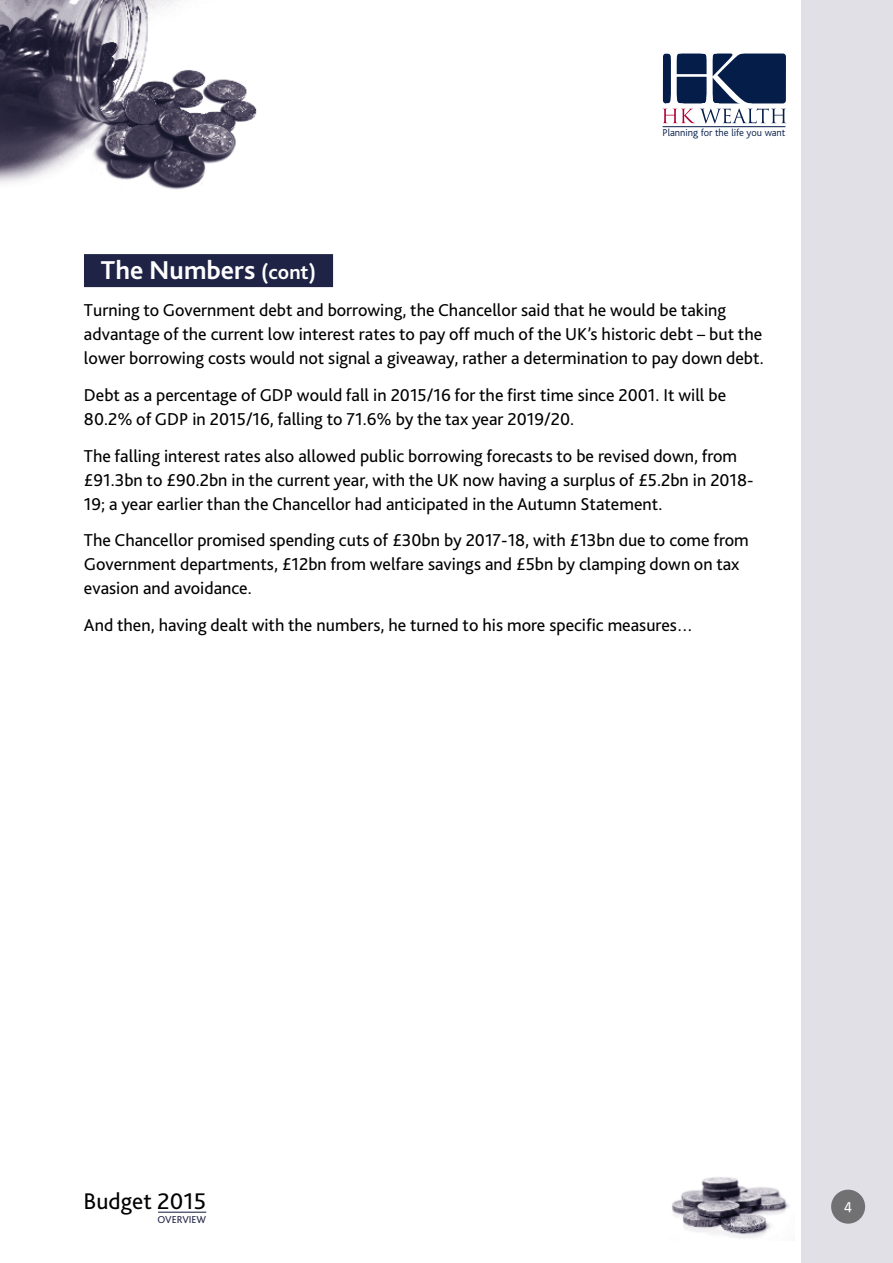
<style>
.page{position:relative;width:893px;height:1263px;background:#fff}
.page>*{position:absolute;margin:0;border:0;box-sizing:border-box;transform-origin:0 0}
.t1{font:700 27px "Bliss 2";color:#fff}
.t2{font:23.7px "Bliss 2";color:#000}
.t3{font:18px/24px "Bliss 2";color:#000}
.t4{font:15px "Mako";color:#fff}
.t5{font:300 10.5px "Bliss";color:#051d49}
.t6{font:10.5px "Bliss 2";color:#1f2345}
.s1{font-size:21px}
</style>
<div class="page">
<div style="left:801px;top:0;width:92px;height:1263px;background:#e2e0e7"></div>
<hr style="left:158px;top:1212px;width:48px;height:1px;background:#1f2345">
<img style="left:0;top:0;width:257px;height:190px">
<img style="left:672px;top:1177px;width:117px;height:61px">
<hr style="left:663px;top:126px;width:122px;height:1px;background:#051d49">
<svg style="left:663px;top:53px;width:123px;height:70px"></svg>
<div style="left:84px;top:254px;width:249px;height:33px;background:#1f2345"></div>
<p class="t5" style="left:663px;top:127px;width:124px">Planning for the life you want</p>
<h1 class="t1" style="left:101px;top:254px;width:217px">The Numbers <span class="s1">(cont)</span></h1>
<p class="t3" style="left:84px;top:298px;width:681px">Turning to Government debt and borrowing, the Chancellor said that he would be taking advantage of the current low interest rates to pay off much of the UK’s historic debt – but the lower borrowing costs would not signal a giveaway, rather a determination to pay down debt.</p>
<p class="t3" style="left:84px;top:382px;width:644px">Debt as a percentage of GDP would fall in 2015/16 for the first time since 2001. It will be<br>80.2% of GDP in 2015/16, falling to 71.6% by the tax year 2019/20.</p>
<p class="t3" style="left:84px;top:443px;width:671px">The falling interest rates also allowed public borrowing forecasts to be revised down, from £91.3bn to £90.2bn in the current year, with the UK now having a surplus of £5.2bn in 2018-<br>19; a year earlier than the Chancellor had anticipated in the Autumn Statement.</p>
<p class="t3" style="left:84px;top:528px;width:666px">The Chancellor promised spending cuts of £30bn by 2017-18, with £13bn due to come from<br>Government departments, £12bn from welfare savings and £5bn by clamping down on tax evasion and avoidance.</p>
<p class="t3" style="left:84px;top:613px;width:611px">And then, having dealt with the numbers, he turned to his more specific measures…</p>
<h2 class="t2" style="left:83px;top:1186px;width:124px">Budget 2015</h2>
<p class="t4" style="left:844px;top:1196px;width:9px">4</p>
<p class="t6" style="left:157px;top:1213px;width:50px">OVERVIEW</p>
</div>
